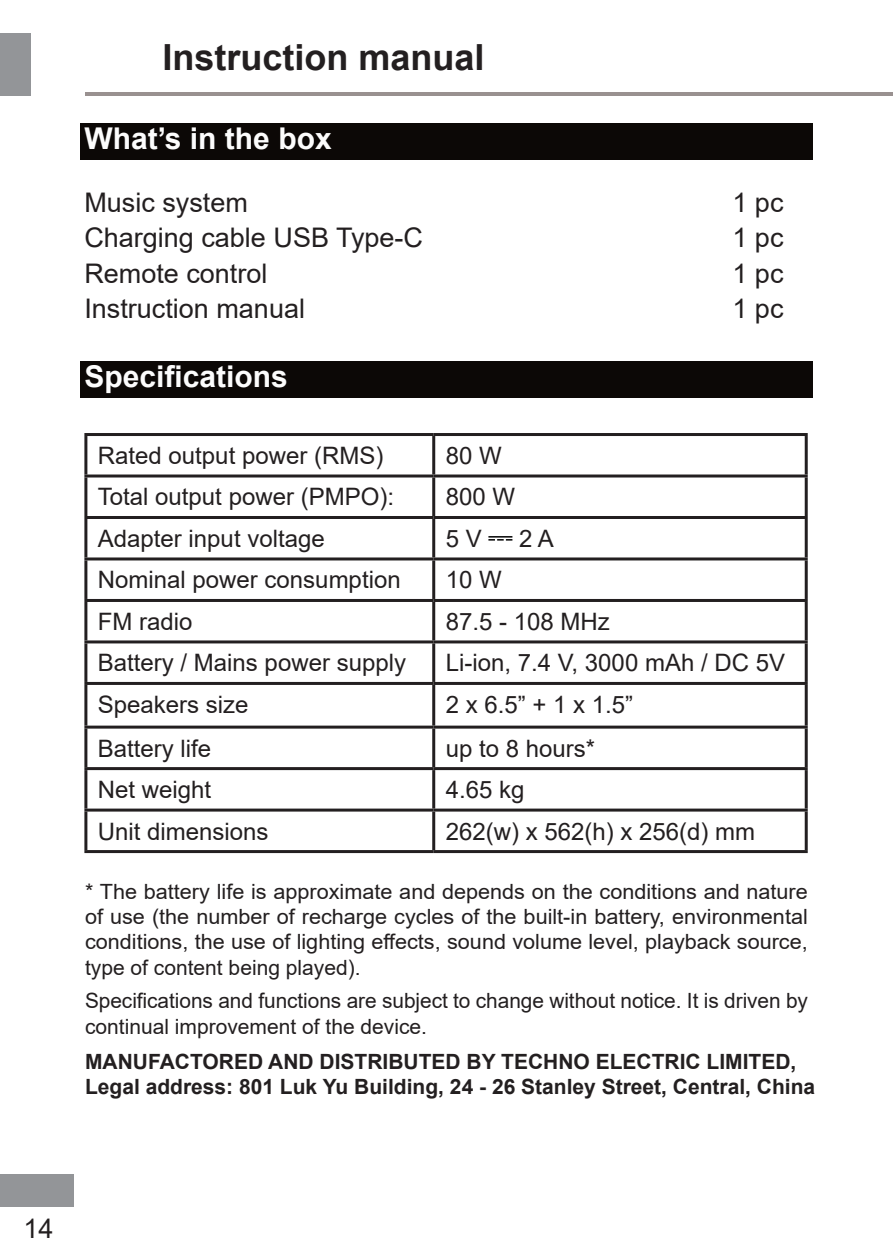
<style>
.page{position:relative;width:893px;height:1259px;background:#fff}
.page>*{position:absolute;margin:0;border:0;box-sizing:border-box;transform-origin:0 0}
.t1{font:700 36px "Arial";color:#231f20}
.заголовок{font:700 30px "Arial";color:#fcfcfc}
.обычный{font:27px "Arial";color:#231f20}
.обычный-2{font:24px "Arial";color:#231f20}
.обычный-3{font:21px/25.2px "Arial";color:#231f20;text-align:justify}
.t2{font:700 21px "Arial";color:#231f20}
</style>
<div class="page">
<div style="left:0;top:33px;width:30px;height:62px;background:#939598"></div>
<hr style="left:85px;top:92px;width:808px;height:4px;background:#999190">
<div style="left:0;top:1174px;width:74px;height:32px;background:#939598"></div>
<hr style="left:84px;top:433px;width:350px;height:3px;background:#231f20">
<hr style="left:84px;top:436px;width:3px;height:38px;background:#231f20">
<hr style="left:434px;top:433px;width:374px;height:3px;background:#231f20">
<hr style="left:432px;top:436px;width:3px;height:38px;background:#231f20">
<hr style="left:805px;top:436px;width:3px;height:38px;background:#231f20">
<hr style="left:84px;top:474px;width:350px;height:3px;background:#231f20">
<hr style="left:84px;top:477px;width:3px;height:39px;background:#231f20">
<hr style="left:434px;top:474px;width:374px;height:3px;background:#231f20">
<hr style="left:432px;top:477px;width:3px;height:39px;background:#231f20">
<hr style="left:805px;top:477px;width:3px;height:39px;background:#231f20">
<hr style="left:84px;top:516px;width:350px;height:3px;background:#231f20">
<hr style="left:84px;top:519px;width:3px;height:38px;background:#231f20">
<hr style="left:434px;top:516px;width:374px;height:3px;background:#231f20">
<hr style="left:432px;top:519px;width:3px;height:38px;background:#231f20">
<hr style="left:805px;top:519px;width:3px;height:38px;background:#231f20">
<hr style="left:84px;top:557px;width:350px;height:3px;background:#231f20">
<hr style="left:84px;top:560px;width:3px;height:39px;background:#231f20">
<hr style="left:434px;top:557px;width:374px;height:3px;background:#231f20">
<hr style="left:432px;top:560px;width:3px;height:39px;background:#231f20">
<hr style="left:805px;top:560px;width:3px;height:39px;background:#231f20">
<hr style="left:84px;top:599px;width:350px;height:3px;background:#231f20">
<hr style="left:84px;top:602px;width:3px;height:38px;background:#231f20">
<hr style="left:434px;top:599px;width:374px;height:3px;background:#231f20">
<hr style="left:432px;top:602px;width:3px;height:38px;background:#231f20">
<hr style="left:805px;top:602px;width:3px;height:38px;background:#231f20">
<hr style="left:84px;top:640px;width:350px;height:3px;background:#231f20">
<hr style="left:84px;top:643px;width:3px;height:39px;background:#231f20">
<hr style="left:434px;top:640px;width:374px;height:3px;background:#231f20">
<hr style="left:432px;top:643px;width:3px;height:39px;background:#231f20">
<hr style="left:805px;top:643px;width:3px;height:39px;background:#231f20">
<hr style="left:84px;top:682px;width:350px;height:3px;background:#231f20">
<hr style="left:84px;top:685px;width:3px;height:40px;background:#231f20">
<hr style="left:434px;top:682px;width:374px;height:3px;background:#231f20">
<hr style="left:432px;top:685px;width:3px;height:40px;background:#231f20">
<hr style="left:805px;top:685px;width:3px;height:40px;background:#231f20">
<hr style="left:84px;top:725px;width:350px;height:3px;background:#231f20">
<hr style="left:84px;top:728px;width:3px;height:39px;background:#231f20">
<hr style="left:434px;top:725px;width:374px;height:3px;background:#231f20">
<hr style="left:432px;top:728px;width:3px;height:39px;background:#231f20">
<hr style="left:805px;top:728px;width:3px;height:39px;background:#231f20">
<hr style="left:84px;top:767px;width:350px;height:3px;background:#231f20">
<hr style="left:84px;top:770px;width:3px;height:38px;background:#231f20">
<hr style="left:434px;top:767px;width:374px;height:3px;background:#231f20">
<hr style="left:432px;top:770px;width:3px;height:38px;background:#231f20">
<hr style="left:805px;top:770px;width:3px;height:38px;background:#231f20">
<hr style="left:84px;top:808px;width:350px;height:3px;background:#231f20">
<hr style="left:84px;top:811px;width:3px;height:39px;background:#231f20">
<hr style="left:434px;top:808px;width:374px;height:3px;background:#231f20">
<hr style="left:432px;top:811px;width:3px;height:39px;background:#231f20">
<hr style="left:805px;top:811px;width:3px;height:39px;background:#231f20">
<hr style="left:84px;top:850px;width:350px;height:3px;background:#231f20">
<hr style="left:434px;top:850px;width:374px;height:3px;background:#231f20">
<svg style="left:488px;top:536px;width:24px;height:4px"></svg>
<div style="left:80px;top:361px;width:732px;height:37px;background:#0c0806"></div>
<div style="left:80px;top:123px;width:732px;height:37px;background:#0c0806"></div>
<h1 class="t1" style="left:162px;top:32px;width:324px">Instruction manual</h1>
<p class="заголовок" style="left:84px;top:117px;width:249px">What’s in the box</p>
<p class="обычный" style="left:84px;top:183px;width:165px">Music system</p>
<p class="обычный" style="left:732px;top:183px;width:53px">1 pc</p>
<p class="обычный" style="left:84px;top:219px;width:340px">Charging cable USB Type-C</p>
<p class="обычный" style="left:732px;top:219px;width:53px">1 pc</p>
<p class="обычный" style="left:84px;top:254px;width:185px">Remote control</p>
<p class="обычный" style="left:732px;top:254px;width:53px">1 pc</p>
<p class="обычный" style="left:84px;top:290px;width:222px">Instruction manual</p>
<p class="обычный" style="left:732px;top:290px;width:53px">1 pc</p>
<p class="заголовок" style="left:84px;top:355px;width:205px">Specifications</p>
<p class="обычный-2" style="left:98px;top:439px;width:287px">Rated output power (RMS)</p>
<p class="обычный-2" style="left:446px;top:439px;width:58px">80 W</p>
<p class="обычный-2" style="left:98px;top:480px;width:298px">Total output power (PMPO):</p>
<p class="обычный-2" style="left:446px;top:480px;width:71px">800 W</p>
<p class="обычный-2" style="left:98px;top:522px;width:228px">Adapter input voltage</p>
<p class="обычный-2" style="left:446px;top:522px;width:38px">5 V</p>
<p class="обычный-2" style="left:519px;top:522px;width:36px">2 A</p>
<p class="обычный-2" style="left:98px;top:563px;width:304px">Nominal power consumption</p>
<p class="обычный-2" style="left:446px;top:563px;width:58px">10 W</p>
<p class="обычный-2" style="left:98px;top:605px;width:96px">FM radio</p>
<p class="обычный-2" style="left:446px;top:605px;width:166px">87.5 - 108 MHz</p>
<p class="обычный-2" style="left:98px;top:646px;width:310px">Battery / Mains power supply</p>
<p class="обычный-2" style="left:446px;top:646px;width:341px">Li-ion, 7.4 V, 3000 mAh / DC 5V</p>
<p class="обычный-2" style="left:98px;top:688px;width:152px">Speakers size</p>
<p class="обычный-2" style="left:446px;top:688px;width:189px">2 x 6.5” + 1 x 1.5”</p>
<p class="обычный-2" style="left:98px;top:731px;width:115px">Battery life</p>
<p class="обычный-2" style="left:446px;top:731px;width:151px">up to 8 hours*</p>
<p class="обычный-2" style="left:98px;top:773px;width:115px">Net weight</p>
<p class="обычный-2" style="left:446px;top:773px;width:80px">4.65 kg</p>
<p class="обычный-2" style="left:98px;top:814px;width:172px">Unit dimensions</p>
<p class="обычный-2" style="left:446px;top:814px;width:311px">262(w) х 562(h) x 256(d) mm</p>
<p class="обычный-3" style="left:85px;top:879px;width:724px">* The battery life is approximate and depends on the conditions and nature of use (the number of recharge cycles of the built-in battery, environmental conditions, the use of lighting effects, sound volume level, playback source, type of content being played).</p>
<p class="обычный-3" style="left:85px;top:988px;width:724px">Specifications and functions are subject to change without notice. It is driven by continual improvement of the device.</p>
<p class="t2" style="left:85px;top:1046px;width:713px">MANUFACTORED AND DISTRIBUTED BY TECHNO ELECTRIC LIMITED,</p>
<p class="t2" style="left:85px;top:1071px;width:732px">Legal address: 801 Luk Yu Building, 24 - 26 Stanley Street, Central, China</p>
<p class="обычный" style="left:23px;top:1209px;width:32px">14</p>
</div>
